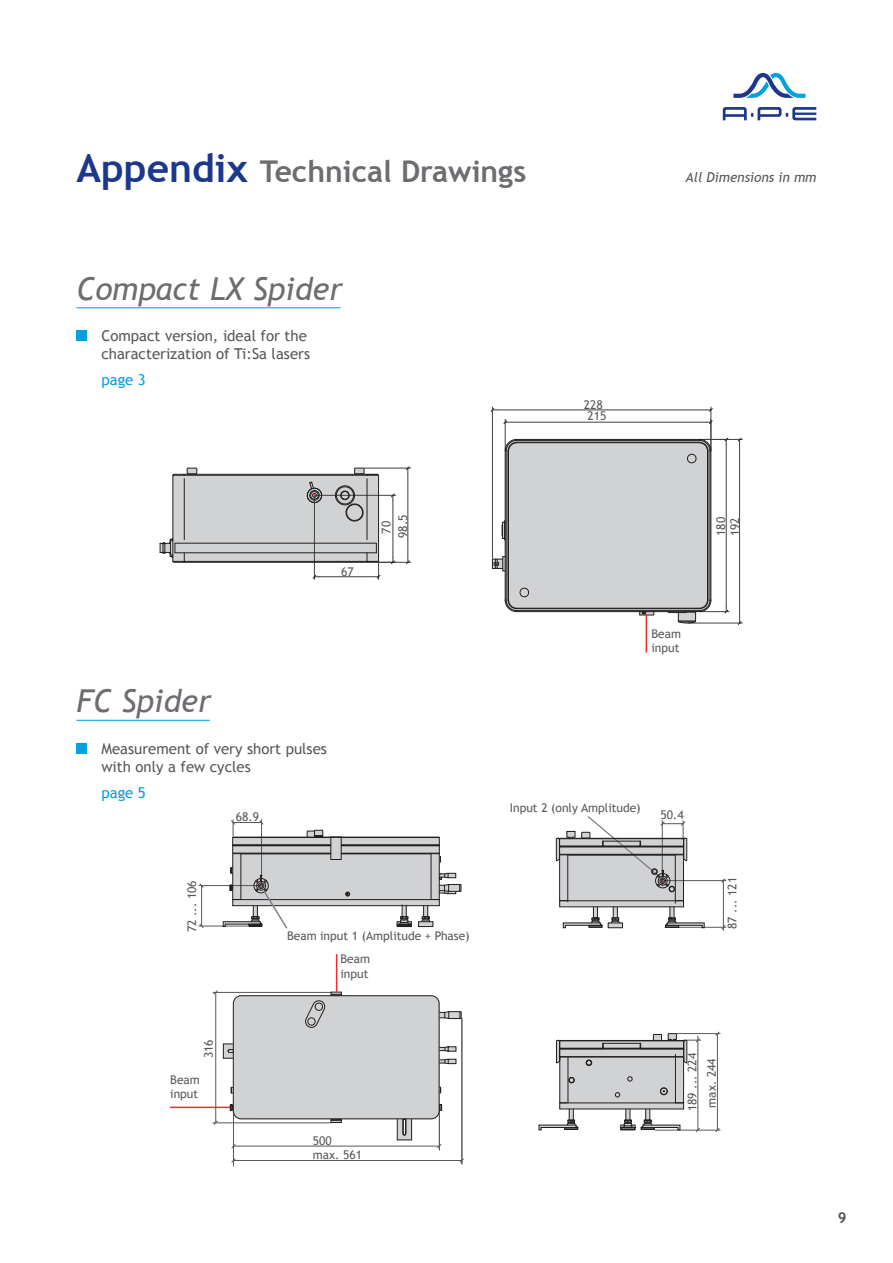
<style>
.page{position:relative;width:893px;height:1263px;background:#fff}
.page>*{position:absolute;margin:0;border:0;box-sizing:border-box;transform-origin:0 0}
.Übersichts__Überschr{font:italic 31.5px "Trebuchet MS";color:#6c6d70}
.Seitenüberschrift_fe{font:700 30px "Trebuchet MS";color:#6c6d70}
.Haupttext{font:15px/18px "Trebuchet MS";color:#57585a}
.Haupttext-2{font:15px "Trebuchet MS";color:#00a1dd}
.t1{font:700 15px "Trebuchet MS";color:#57585a}
.Bild_Texte{font:italic 13.5px "Trebuchet MS";color:#57585a}
.Technische_Zeichnung{font:12px "Trebuchet MS";color:#57585a}
.s1{font-size:39px;color:#1b388c}
</style>
<div class="page">
<svg style="left:723px;top:107px;width:93px;height:13px"></svg>
<svg style="left:733px;top:73px;width:72px;height:25px"></svg>
<div style="left:77px;top:330px;width:10px;height:11px;background:#00a1dd"></div>
<hr style="left:77px;top:307px;width:264px;height:1px;background:#00a1dd">
<hr style="left:379px;top:562px;width:32px;height:1px;background:#404040">
<hr style="left:365px;top:468px;width:46px;height:1px;background:#404040">
<svg style="left:406px;top:557px;width:4px;height:7px"></svg>
<svg style="left:406px;top:466px;width:4px;height:7px"></svg>
<hr style="left:408px;top:473px;width:1px;height:84px;background:#404040">
<hr style="left:505px;top:422px;width:201px;height:1px;background:#404040">
<hr style="left:497px;top:410px;width:209px;height:1px;background:#404040">
<hr style="left:711px;top:407px;width:1px;height:43px;background:#404040">
<svg style="left:706px;top:408px;width:7px;height:4px"></svg>
<svg style="left:706px;top:420px;width:7px;height:4px"></svg>
<hr style="left:505px;top:419px;width:1px;height:31px;background:#404040">
<svg style="left:491px;top:408px;width:6px;height:4px"></svg>
<hr style="left:492px;top:407px;width:1px;height:151px;background:#404040">
<hr style="left:700px;top:439px;width:42px;height:1px;background:#404040">
<hr style="left:688px;top:623px;width:54px;height:1px;background:#404040">
<svg style="left:738px;top:438px;width:3px;height:6px"></svg>
<svg style="left:738px;top:618px;width:4px;height:7px"></svg>
<hr style="left:739px;top:444px;width:1px;height:174px;background:#404040">
<svg style="left:492px;top:438px;width:237px;height:185px"></svg>
<hr style="left:646px;top:615px;width:1px;height:37px;background:#ee2d2d">
<svg style="left:160px;top:468px;width:236px;height:111px"></svg>
<div style="left:77px;top:743px;width:10px;height:10px;background:#00a1dd"></div>
<hr style="left:77px;top:720px;width:133px;height:1px;background:#00a1dd">
<hr style="left:462px;top:1018px;width:1px;height:146px;background:#57585a">
<hr style="left:215px;top:992px;width:1px;height:130px;background:#57585a">
<hr style="left:199px;top:885px;width:62px;height:1px;background:#57585a">
<hr style="left:199px;top:926px;width:50px;height:1px;background:#57585a">
<hr style="left:655px;top:1130px;width:65px;height:1px;background:#57585a">
<hr style="left:677px;top:1033px;width:43px;height:1px;background:#57585a">
<hr style="left:678px;top:927px;width:48px;height:1px;background:#57585a">
<hr style="left:663px;top:880px;width:63px;height:1px;background:#57585a">
<hr style="left:717px;top:1034px;width:1px;height:96px;background:#57585a">
<hr style="left:201px;top:885px;width:1px;height:41px;background:#57585a">
<hr style="left:723px;top:879px;width:1px;height:52px;background:#57585a">
<hr style="left:233px;top:1111px;width:1px;height:55px;background:#57585a">
<hr style="left:234px;top:1160px;width:228px;height:1px;background:#57585a">
<hr style="left:213px;top:1122px;width:118px;height:1px;background:#57585a">
<hr style="left:213px;top:992px;width:118px;height:1px;background:#57585a">
<hr style="left:439px;top:1114px;width:1px;height:36px;background:#57585a">
<svg style="left:199px;top:883px;width:5px;height:5px"></svg>
<svg style="left:199px;top:923px;width:5px;height:5px"></svg>
<svg style="left:721px;top:878px;width:5px;height:5px"></svg>
<svg style="left:721px;top:924px;width:5px;height:6px"></svg>
<svg style="left:459px;top:1158px;width:5px;height:5px"></svg>
<svg style="left:213px;top:1120px;width:5px;height:5px"></svg>
<svg style="left:213px;top:990px;width:5px;height:5px"></svg>
<svg style="left:715px;top:1031px;width:5px;height:5px"></svg>
<svg style="left:715px;top:1127px;width:5px;height:6px"></svg>
<div style="left:223px;top:1043px;width:10px;height:15px;border:1px solid #231f20"></div>
<svg style="left:224px;top:991px;width:238px;height:158px"></svg>
<svg style="left:538px;top:1033px;width:163px;height:99px"></svg>
<hr style="left:568px;top:1057px;width:1px;height:46px;background:#231f20">
<hr style="left:675px;top:1054px;width:1px;height:49px;background:#231f20">
<hr style="left:170px;top:1106px;width:60px;height:2px;background:#ee2d2d">
<hr style="left:336px;top:955px;width:1px;height:36px;background:#ee2d2d">
<svg style="left:556px;top:816px;width:149px;height:112px"></svg>
<svg style="left:223px;top:819px;width:238px;height:110px"></svg>
<p class="Seitenüberschrift_fe" style="left:77px;top:152px;width:451px"><span class="s1">Appendix</span> Technical Drawings</p>
<p class="Übersichts__Überschr" style="left:77px;top:270px;width:268px">Compact LX Spider</p>
<p class="Haupttext" style="left:101px;top:327px;width:210px">Compact version, ideal for the characterization of Ti:Sa lasers</p>
<p class="Haupttext-2" style="left:101px;top:371px;width:46px">page 3</p>
<p class="Technische_Zeichnung" style="left:584px;top:397px;width:20px">228</p>
<p class="Technische_Zeichnung" style="left:588px;top:409px;width:20px">215</p>
<p class="Bild_Texte" style="left:685px;top:169px;width:132px">All Dimensions in mm</p>
<p class="Technische_Zeichnung" style="left:341px;top:564px;width:14px">67</p>
<p class="Übersichts__Überschr" style="left:77px;top:682px;width:136px">FC Spider</p>
<p class="Haupttext" style="left:101px;top:740px;width:227px">Measurement of very short pulses with only a few cycles</p>
<p class="Haupttext-2" style="left:101px;top:783px;width:46px">page 5</p>
<p class="Technische_Zeichnung" style="left:379px;top:533px;width:14px;rotate:-90deg">70</p>
<p class="Technische_Zeichnung" style="left:396px;top:538px;width:25px;rotate:-90deg">98.5</p>
<p class="Technische_Zeichnung" style="left:714px;top:536px;width:20px;rotate:-90deg">180</p>
<p class="Technische_Zeichnung" style="left:728px;top:536px;width:20px;rotate:-90deg">192</p>
<p class="Technische_Zeichnung" style="left:651px;top:627px;width:31px">Beam</p>
<p class="Technische_Zeichnung" style="left:651px;top:641px;width:29px">input</p>
<p class="Technische_Zeichnung" style="left:510px;top:800px;width:132px">Input 2 (only Amplitude)</p>
<p class="Technische_Zeichnung" style="left:236px;top:809px;width:25px">68.9</p>
<p class="Technische_Zeichnung" style="left:660px;top:808px;width:25px">50.4</p>
<p class="Technische_Zeichnung" style="left:185px;top:932px;width:53px;rotate:-90deg">72 ... 106</p>
<p class="Technische_Zeichnung" style="left:725px;top:929px;width:53px;rotate:-90deg">87 ... 121</p>
<p class="Technische_Zeichnung" style="left:287px;top:929px;width:184px">Beam input 1 (Amplitude + Phase)</p>
<p class="Technische_Zeichnung" style="left:202px;top:1058px;width:20px;rotate:-90deg">316</p>
<p class="Technische_Zeichnung" style="left:170px;top:1073px;width:31px">Beam</p>
<p class="Technische_Zeichnung" style="left:170px;top:1087px;width:29px">input</p>
<p class="Technische_Zeichnung" style="left:340px;top:952px;width:31px">Beam</p>
<p class="Technische_Zeichnung" style="left:340px;top:966px;width:29px">input</p>
<p class="Technische_Zeichnung" style="left:313px;top:1133px;width:20px">500</p>
<p class="Technische_Zeichnung" style="left:313px;top:1147px;width:51px">max. 561</p>
<p class="Technische_Zeichnung" style="left:685px;top:1111px;width:60px;rotate:-90deg">189 ... 224</p>
<p class="Technische_Zeichnung" style="left:705px;top:1108px;width:51px;rotate:-90deg">max. 244</p>
<p class="t1" style="left:838px;top:1208px;width:10px">9</p>
</div>
